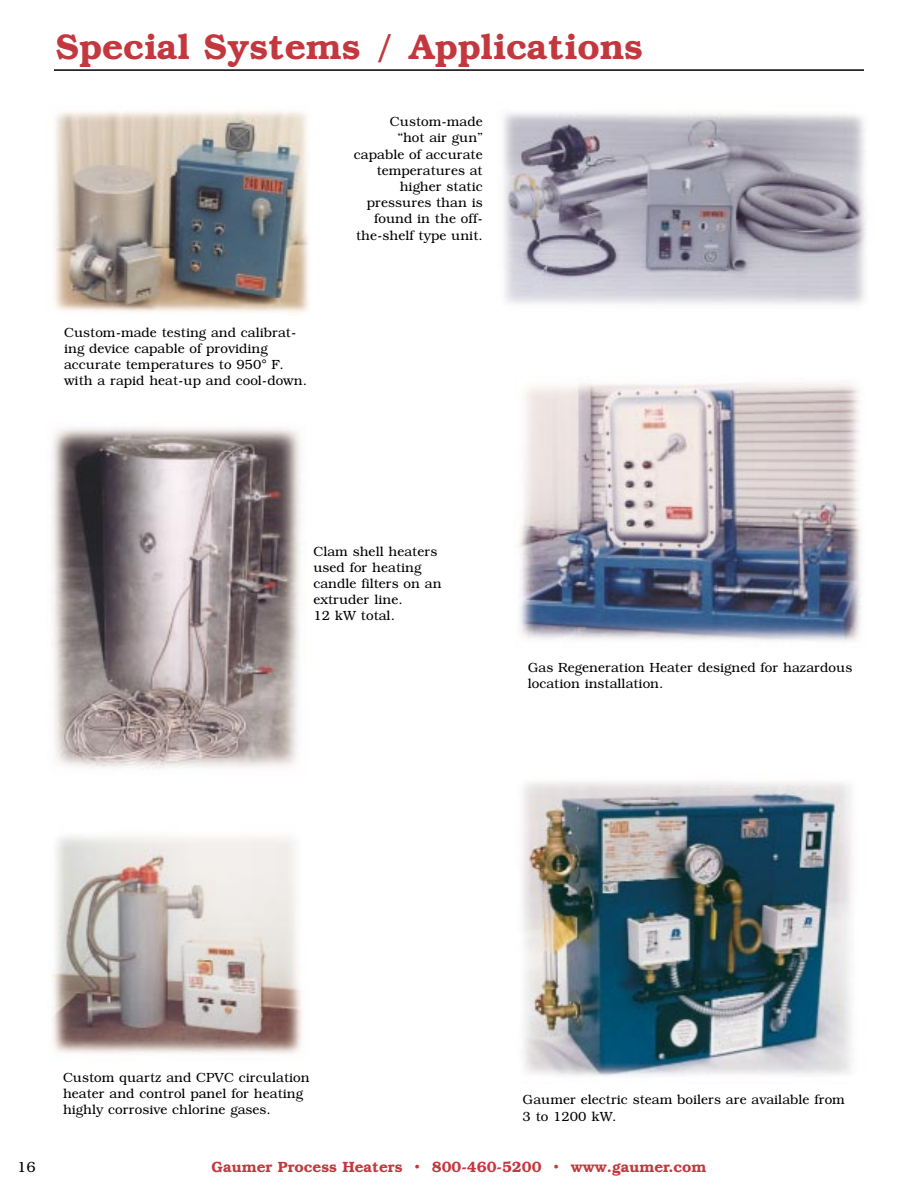
<style>
.page{position:relative;width:918px;height:1188px;background:#fff}
.page>*{position:absolute;margin:0;border:0;box-sizing:border-box;transform-origin:0 0}
.t1{font:600 36px "Bookman";color:#c3383e}
.t2{font:600 15px "Bookman";color:#c3383e}
.t3{font:300 15px "Bookman";color:#000}
.t4{font:300 13.5px/16.2px "Bookman";color:#000}
</style>
<div class="page">
<hr style="left:54px;top:69px;width:810px;height:2px;background:#000">
<img style="left:54px;top:111px;width:255px;height:204px">
<img style="left:52px;top:836px;width:251px;height:218px">
<img style="left:503px;top:113px;width:363px;height:192px">
<img style="left:51px;top:427px;width:250px;height:342px">
<img style="left:522px;top:781px;width:330px;height:295px">
<img style="left:519px;top:382px;width:342px;height:259px">
<h1 class="t1" style="left:56px;top:33px;width:589px">Special Systems / Applications</h1>
<p class="t4" style="left:64px;top:325px;width:244px">Custom-made testing and calibrat&shy;ing device capable of providing accurate temperatures to 950° F. with a rapid heat-up and cool-down.</p>
<p class="t4" style="left:354px;top:115px;width:130px;text-align:right">Custom-made<br>“hot air gun” capable of accurate temperatures at higher static pressures than is found in the off&shy;the-shelf type unit.</p>
<p class="t4" style="left:313px;top:544px;width:130px">Clam shell heaters used for heating candle filters on an extruder line.<br>12 kW total.</p>
<p class="t4" style="left:528px;top:660px;width:326px">Gas Regeneration Heater designed for hazardous location installation.</p>
<p class="t3" style="left:17px;top:1161px;width:20px">16</p>
<p class="t4" style="left:63px;top:1070px;width:248px">Custom quartz and CPVC circulation heater and control panel for heating highly corrosive chlorine gases.</p>
<p class="t4" style="left:523px;top:1093px;width:324px">Gaumer electric steam boilers are available from<br>3 to 1200 kW.</p>
<p class="t2" style="left:211px;top:1161px;width:497px">Gaumer Process Heaters • 800-460-5200 • www.gaumer.com</p>
</div>
